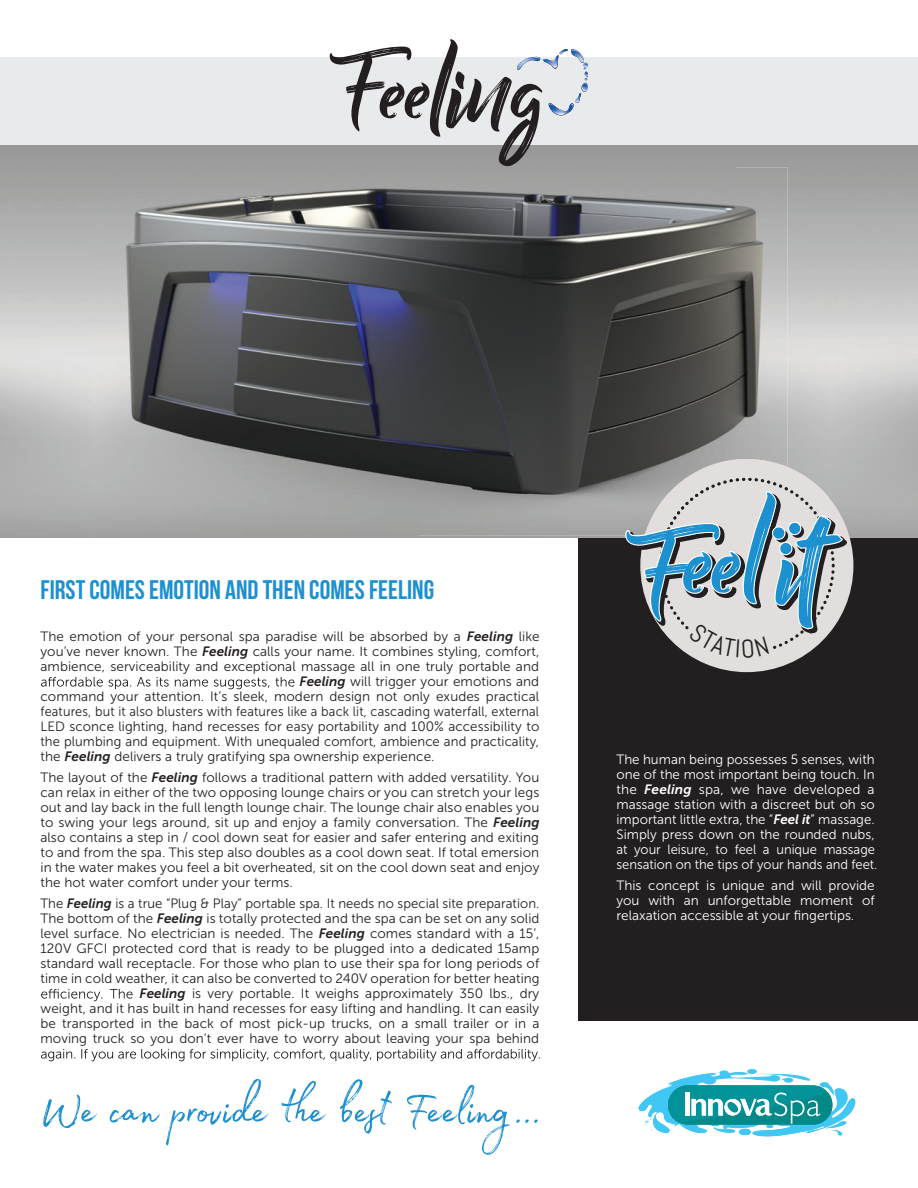
<style>
.page{position:relative;width:918px;height:1188px;background:#fff}
.page>*{position:absolute;margin:0;border:0;box-sizing:border-box;transform-origin:0 0}
.t1{font:700 26.85px "Bebas Neue";color:#1d90d0}
.t2{font:13.5px/15px "Museo Sans 300";letter-spacing:.005em;color:#231f20;text-align:justify}
.t3{font:13.5px/15px "Museo Sans 300";color:#fff}
.t4{font:13.5px "Museo Sans 300";letter-spacing:.005em;color:#231f20;scale:.94 1}
.s1{font-family:"Museo Sans 700";font-style:italic}
</style>
<div class="page">
<svg style="left:638px;top:1081px;width:37px;height:52px"></svg>
<div style="left:0;top:58px;width:918px;height:87px;background:#e9eaeb"></div>
<svg style="left:330px;top:39px;width:258px;height:127px"></svg>
<svg style="left:41px;top:677px;width:253px;height:12px"></svg>
<svg style="left:41px;top:989px;width:92px;height:12px"></svg>
<svg style="left:41px;top:1049px;width:499px;height:12px"></svg>
<div style="left:578px;top:538px;width:340px;height:483px;background:#231f20"></div>
<svg style="left:43px;top:1079px;width:495px;height:76px"></svg>
<svg style="left:675px;top:429px;width:198px;height:708px"></svg>
<img style="left:102px;top:168px;width:633px;height:209px">
<img style="left:735px;top:168px;width:53px;height:291px">
<img style="left:102px;top:377px;width:580px;height:158px">
<img style="left:682px;top:377px;width:53px;height:82px">
<img style="left:645px;top:459px;width:143px;height:19px">
<svg style="left:625px;top:478px;width:221px;height:305px"></svg>
<h1 class="t1" style="left:41px;top:575px;width:395px">FIRST COMES EMOTION AND THEN COMES FEELING</h1>
<p class="t2" style="left:41px;top:629px;width:501px">The emotion of your personal spa paradise will be absorbed by a <span class="s1">Feeling</span> like</p>
<p class="t2" style="left:41px;top:644px;width:500px">you’ve never known. The <span class="s1">Feeling</span> calls your name. It combines styling, comfort,</p>
<p class="t2" style="left:41px;top:659px;width:500px">ambience, serviceability and exceptional massage all in one truly portable and</p>
<p class="t2" style="left:300px;top:674px;width:241px"><span class="s1">Feeling</span> will trigger your emotions and</p>
<p class="t2" style="left:40px;top:689px;width:500px">command your attention. It’s sleek, modern design not only exudes practical</p>
<p class="t4" style="left:41px;top:705px;width:532px">features, but it also blusters with features like a back lit, cascading waterfall, external</p>
<p class="t2" style="left:41px;top:719px;width:500px">LED sconce lighting, hand recesses for easy portability and 100% accessibility to</p>
<p class="t2" style="left:41px;top:734px;width:500px">the plumbing and equipment. With unequaled comfort, ambience and practicality,</p>
<p class="t2" style="left:40px;top:749px;width:396px">the <span class="s1">Feeling</span> delivers a truly gratifying spa ownership experience.</p>
<p class="t2" style="left:40px;top:770px;width:501px">The layout of the <span class="s1">Feeling</span> follows a traditional pattern with added versatility. You can relax in either of the two opposing lounge chairs or you can stretch your legs out and lay back in the full length lounge chair. The lounge chair also enables you to swing your legs around, sit up and enjoy a family conversation. The <span class="s1">Feeling </span>also contains a step in / cool down seat for easier and safer entering and exiting to and from the spa. This step also doubles as a cool down seat. If total emersion in the water makes you feel a bit overheated, sit on the cool down seat and enjoy the hot water comfort under your terms.</p>
<p class="t2" style="left:40px;top:896px;width:501px;text-align:right">The <span class="s1">Feeling</span> is a true “Plug &amp; Play” portable spa. It needs no special site preparation.<br>The bottom of the <span class="s1">Feeling</span> is totally protected and the spa can be set on any solid level surface. No electrician is needed. The <span class="s1">Feeling</span> comes standard with a 15’, 120V GFCI protected cord that is ready to be plugged into a dedicated 15amp standard wall receptacle. For those who plan to use their spa for long periods of time in cold weather, it can also be converted to 240V operation for better heating <span class="s1">Feeling</span> is very portable. It weighs approximately 350 lbs., dry<br>weight, and it has built in hand recesses for easy lifting and handling. It can easily be transported in the back of most pick-up trucks, on a small trailer or in a moving truck so you don’t ever have to worry about leaving your spa behind</p>
<p class="t3" style="left:616px;top:752px;width:262px">The human being possesses 5 senses, with one of the most important being touch. In the <span class="s1">Feeling</span> spa, we have developed a massage station with a discreet but oh so important little extra, the “<span class="s1">Feel it</span>” massage.<br>Simply press down on the rounded nubs, at your leisure, to feel a unique massage sensation on the tips of your hands and feet.</p>
<p class="t3" style="left:616px;top:878px;width:260px;text-align:justify">This concept is unique and will provide you with an unforgettable moment of relaxation accessible at your fingertips.</p>
</div>
